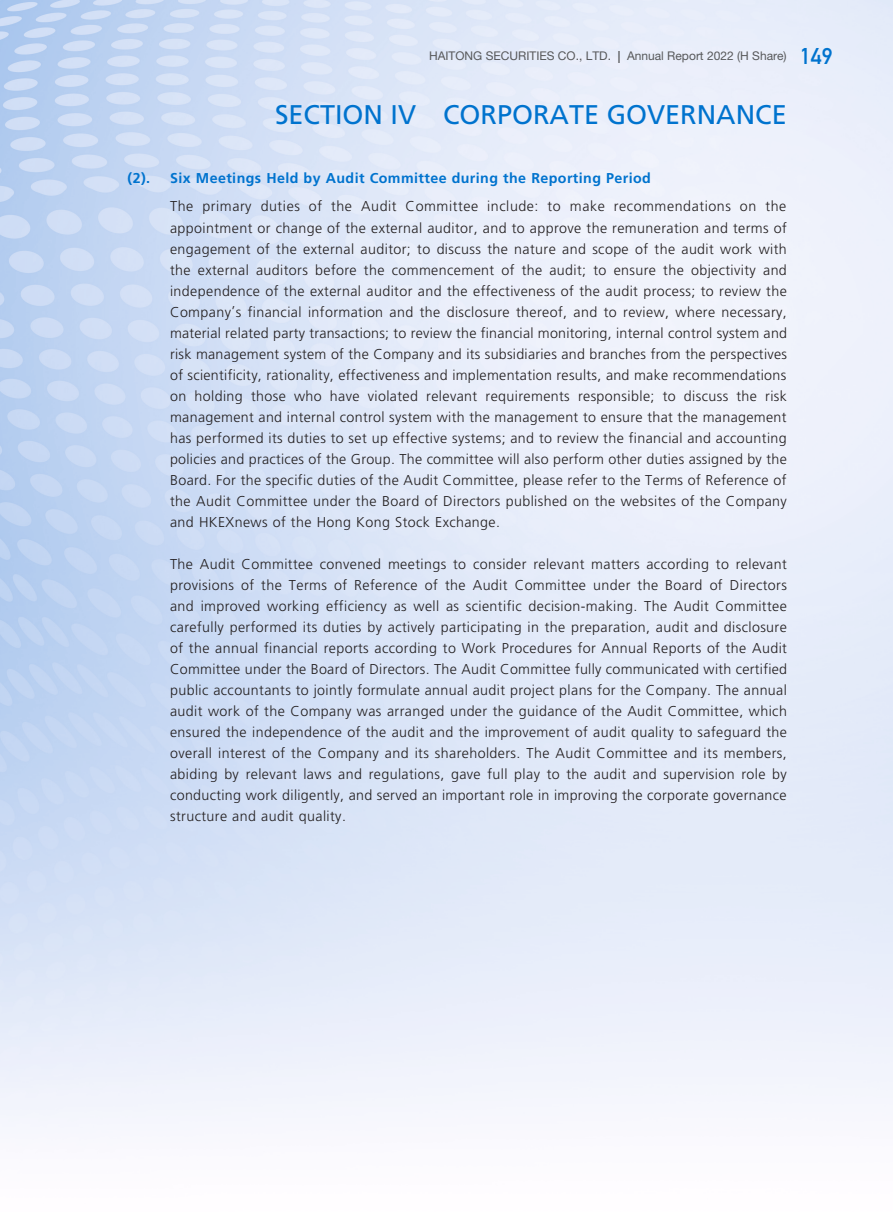
<style>
.page{position:relative;width:893px;height:1212px;background:#fff}
.page>*{position:absolute;margin:0;border:0;box-sizing:border-box;transform-origin:0 0}
.t1{font:27px "Frutiger LT Std";color:#0073ce}
.t2{font:300 14.25px/21px "Frutiger LT Std";letter-spacing:.03em;color:#231f20;text-align:justify}
.t3{font:700 14.25px "Frutiger LT Std";letter-spacing:.03em;color:#0073ce}
.t4{font:12px "Helvetica Neue LT Std";color:#57585a}
.s1{font-family:"Frutiger LT Std";font-weight:700}
.s2{font-family:"DIN Mittelschrift Std";font-size:22.5px;color:#0073ce}
</style>
<div class="page">
<p class="t4" style="left:429px;top:49px;width:405px">HAITONG SECURITIES CO., LTD. <span class="s1">|</span> Annual Report 2022 (H Share) <span class="s2">149</span></p>
<h1 class="t1" style="left:275px;top:99px;width:513px">SECTION IV CORPORATE GOVERNANCE</h1>
<p class="t3" style="left:128px;top:169px;width:24px">(2).</p>
<p class="t3" style="left:170px;top:169px;width:482px">Six Meetings Held by Audit Committee during the Reporting Period</p>
<p class="t2" style="left:170px;top:196px;width:618px">The primary duties of the Audit Committee include: to make recommendations on the appointment or change of the external auditor, and to approve the remuneration and terms of engagement of the external auditor; to discuss the nature and scope of the audit work with the external auditors before the commencement of the audit; to ensure the objectivity and independence of the external auditor and the effectiveness of the audit process; to review the Company’s financial information and the disclosure thereof, and to review, where necessary, material related party transactions; to review the financial monitoring, internal control system and risk management system of the Company and its subsidiaries and branches from the perspectives of scientificity, rationality, effectiveness and implementation results, and make recommendations on holding those who have violated relevant requirements responsible; to discuss the risk management and internal control system with the management to ensure that the management has performed its duties to set up effective systems; and to review the financial and accounting policies and practices of the Group. The committee will also perform other duties assigned by the Board. For the specific duties of the Audit Committee, please refer to the Terms of Reference of the Audit Committee under the Board of Directors published on the websites of the Company and HKEXnews of the Hong Kong Stock Exchange.</p>
<p class="t2" style="left:170px;top:553px;width:618px">The Audit Committee convened meetings to consider relevant matters according to relevant provisions of the Terms of Reference of the Audit Committee under the Board of Directors and improved working efficiency as well as scientific decision-making. The Audit Committee carefully performed its duties by actively participating in the preparation, audit and disclosure of the annual financial reports according to Work Procedures for Annual Reports of the Audit Committee under the Board of Directors. The Audit Committee fully communicated with certified public accountants to jointly formulate annual audit project plans for the Company. The annual audit work of the Company was arranged under the guidance of the Audit Committee, which ensured the independence of the audit and the improvement of audit quality to safeguard the overall interest of the Company and its shareholders. The Audit Committee and its members, abiding by relevant laws and regulations, gave full play to the audit and supervision role by conducting work diligently, and served an important role in improving the corporate governance structure and audit quality.</p>
</div>
